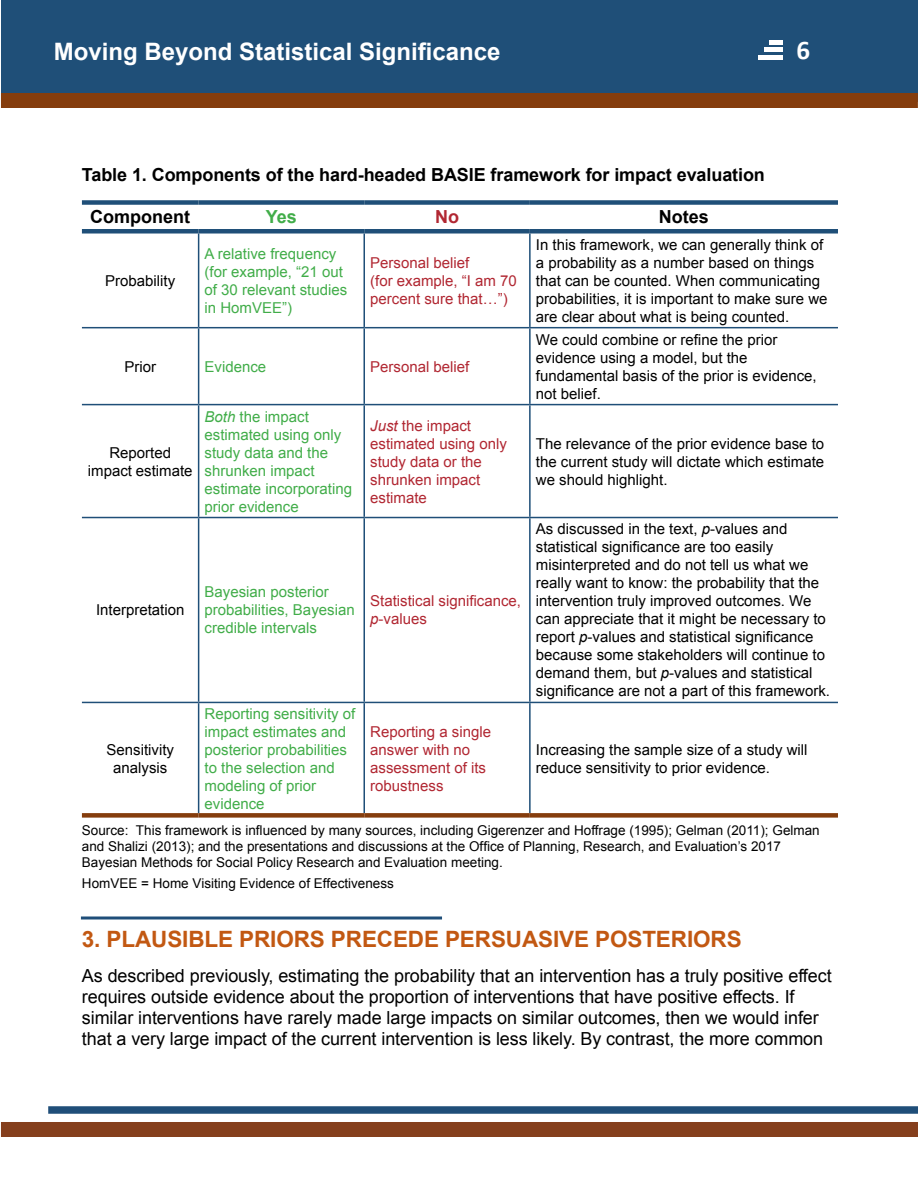
<style>
.page{position:relative;width:918px;height:1188px;background:#fff}
.page>*{position:absolute;margin:0;border:0;box-sizing:border-box;transform-origin:0 0}
.t1{font:700 27px "Calibri";color:#fff}
.t2{font:700 24px "Arial";color:#fff}
.t3{font:700 22.5px "Arial";letter-spacing:-.005em;color:#c25812}
.t4{font:18px/21px "Arial";letter-spacing:-.005em;color:#000}
.t5{font:700 18px "Arial";letter-spacing:-.005em;color:#000}
.t6{font:700 18px "Arial";color:#41ad49}
.t7{font:700 18px "Arial";color:#b12732}
.t8{font:15px/18px "Arial";color:#000}
.t9{font:15px/18px "Arial";color:#41ad49}
.t10{font:15px/18px "Arial";color:#b12732}
.t11{font:13.5px/16.2px "Arial";color:#000}
.s1{font-style:italic}
</style>
<div class="page">
<div style="left:1px;top:0;width:917px;height:102px;background:#1f4f78"></div>
<div style="left:1px;top:93px;width:917px;height:15px;background:#853d0d"></div>
<hr style="left:769px;top:41px;width:14px;height:4px;background:#fff">
<hr style="left:764px;top:48px;width:19px;height:4px;background:#fff">
<hr style="left:758px;top:55px;width:25px;height:4px;background:#fff">
<div style="left:48px;top:1106px;width:870px;height:8px;background:#1f4e79"></div>
<div style="left:1px;top:1122px;width:917px;height:15px;background:#853f1d"></div>
<svg style="left:81px;top:916px;width:361px;height:4px"></svg>
<div style="left:82px;top:200px;width:117px;height:5px;background:#1f4f78"></div>
<div style="left:199px;top:200px;width:165px;height:5px;background:#1f4f78"></div>
<div style="left:364px;top:200px;width:166px;height:5px;background:#1f4f78"></div>
<div style="left:530px;top:200px;width:308px;height:5px;background:#1f4f78"></div>
<hr style="left:198px;top:234px;width:1px;height:93px;background:#1f4f78">
<hr style="left:363px;top:234px;width:2px;height:93px;background:#1f4f78">
<hr style="left:529px;top:234px;width:2px;height:93px;background:#1f4f78">
<hr style="left:82px;top:327px;width:117px;height:1px;background:#1f4f78">
<hr style="left:199px;top:327px;width:165px;height:1px;background:#1f4f78">
<hr style="left:198px;top:328px;width:1px;height:76px;background:#1f4f78">
<hr style="left:364px;top:327px;width:166px;height:1px;background:#1f4f78">
<hr style="left:363px;top:328px;width:2px;height:76px;background:#1f4f78">
<hr style="left:530px;top:327px;width:308px;height:1px;background:#1f4f78">
<hr style="left:529px;top:328px;width:2px;height:76px;background:#1f4f78">
<hr style="left:82px;top:404px;width:117px;height:1px;background:#1f4f78">
<hr style="left:199px;top:404px;width:165px;height:1px;background:#1f4f78">
<hr style="left:198px;top:405px;width:1px;height:112px;background:#1f4f78">
<hr style="left:364px;top:404px;width:166px;height:1px;background:#1f4f78">
<hr style="left:363px;top:405px;width:2px;height:112px;background:#1f4f78">
<hr style="left:530px;top:404px;width:308px;height:1px;background:#1f4f78">
<hr style="left:529px;top:405px;width:2px;height:112px;background:#1f4f78">
<hr style="left:82px;top:517px;width:117px;height:1px;background:#1f4f78">
<hr style="left:199px;top:517px;width:165px;height:1px;background:#1f4f78">
<hr style="left:198px;top:518px;width:1px;height:184px;background:#1f4f78">
<hr style="left:364px;top:517px;width:166px;height:1px;background:#1f4f78">
<hr style="left:363px;top:518px;width:2px;height:184px;background:#1f4f78">
<hr style="left:530px;top:517px;width:308px;height:1px;background:#1f4f78">
<hr style="left:529px;top:518px;width:2px;height:184px;background:#1f4f78">
<hr style="left:82px;top:702px;width:117px;height:1px;background:#1f4f78">
<div style="left:82px;top:813px;width:117px;height:5px;background:#853d0d"></div>
<hr style="left:199px;top:702px;width:165px;height:1px;background:#1f4f78">
<hr style="left:198px;top:703px;width:1px;height:110px;background:#1f4f78">
<hr style="left:364px;top:702px;width:166px;height:1px;background:#1f4f78">
<hr style="left:363px;top:703px;width:2px;height:110px;background:#1f4f78">
<hr style="left:530px;top:702px;width:308px;height:1px;background:#1f4f78">
<hr style="left:529px;top:703px;width:2px;height:110px;background:#1f4f78">
<div style="left:199px;top:813px;width:165px;height:5px;background:#853d0d"></div>
<div style="left:364px;top:813px;width:166px;height:5px;background:#853d0d"></div>
<div style="left:530px;top:813px;width:308px;height:5px;background:#853d0d"></div>
<div style="left:82px;top:229px;width:117px;height:5px;background:#1f4f78"></div>
<div style="left:199px;top:229px;width:165px;height:5px;background:#1f4f78"></div>
<div style="left:364px;top:229px;width:166px;height:5px;background:#1f4f78"></div>
<div style="left:530px;top:229px;width:308px;height:5px;background:#1f4f78"></div>
<h2 class="t2" style="left:54px;top:35px;width:448px">Moving Beyond Statistical Significance</h2>
<h1 class="t1" style="left:796px;top:33px;width:15px">6</h1>
<p class="t5" style="left:82px;top:162px;width:685px">Table 1. Components of the hard-headed BASIE framework for impact evaluation</p>
<p class="t5" style="left:90px;top:205px;width:101px">Component</p>
<p class="t6" style="left:266px;top:205px;width:33px">Yes</p>
<p class="t7" style="left:435px;top:205px;width:25px">No</p>
<p class="t5" style="left:659px;top:205px;width:52px">Notes</p>
<p class="t8" style="left:105px;top:272px;width:72px">Probability</p>
<p class="t9" style="left:205px;top:245px;width:144px">A relative frequency (for example, “21 out of 30 relevant studies in HomVEE”)</p>
<p class="t10" style="left:370px;top:254px;width:148px">Personal belief<br>(for example, “I am 70 percent sure that…”)</p>
<p class="t8" style="left:124px;top:357px;width:33px">Prior</p>
<p class="t9" style="left:205px;top:357px;width:63px">Evidence</p>
<p class="t10" style="left:370px;top:357px;width:101px">Personal belief</p>
<p class="t8" style="left:88px;top:443px;width:106px;text-align:center">Reported impact estimate</p>
<p class="t9" style="left:205px;top:407px;width:149px"><span class="s1">Both</span> the impact estimated using only study data and the shrunken impact estimate incorporating prior evidence</p>
<p class="t10" style="left:370px;top:416px;width:138px"><span class="s1">Just</span> the impact estimated using only study data or the shrunken impact estimate</p>
<p class="t8" style="left:96px;top:601px;width:90px">Interpretation</p>
<p class="t9" style="left:205px;top:583px;width:152px">Bayesian posterior probabilities, Bayesian credible intervals</p>
<p class="t10" style="left:370px;top:592px;width:152px">Statistical significance, <span class="s1">p</span>-values</p>
<p class="t8" style="left:107px;top:741px;width:69px;text-align:center">Sensitivity analysis</p>
<p class="t9" style="left:205px;top:705px;width:152px">Reporting sensitivity of impact estimates and posterior probabilities to the selection and modeling of prior evidence</p>
<p class="t10" style="left:370px;top:723px;width:122px">Reporting a single answer with no assessment of its robustness</p>
<p class="t8" style="left:536px;top:236px;width:293px">In this framework, we can generally think of a probability as a number based on things that can be counted. When communicating probabilities, it is important to make sure we are clear about what is being counted.</p>
<p class="t8" style="left:536px;top:330px;width:282px">We could combine or refine the prior evidence using a model, but the fundamental basis of the prior is evidence, not belief.</p>
<p class="t8" style="left:536px;top:434px;width:290px;text-align:justify">The relevance of the prior evidence base to the current study will dictate which estimate we should highlight.</p>
<p class="t8" style="left:536px;top:520px;width:296px">As discussed in the text, <span class="s1">p</span>-values and statistical significance are too easily misinterpreted and do not tell us what we really want to know: the probability that the intervention truly improved outcomes. We can appreciate that it might be necessary to report <span class="s1">p</span>-values and statistical significance because some stakeholders will continue to demand them, but <span class="s1">p</span>-values and statistical significance are not a part of this framework.</p>
<p class="t8" style="left:536px;top:741px;width:273px">Increasing the sample size of a study will reduce sensitivity to prior evidence.</p>
<p class="t11" style="left:82px;top:822px;width:739px">Source: This framework is influenced by many sources, including Gigerenzer and Hoffrage (1995); Gelman (2011); Gelman and Shalizi (2013); and the presentations and discussions at the Office of Planning, Research, and Evaluation’s 2017<br>Bayesian Methods for Social Policy Research and Evaluation meeting.</p>
<p class="t11" style="left:82px;top:875px;width:314px">HomVEE = Home Visiting Evidence of Effectiveness</p>
<h3 class="t3" style="left:82px;top:924px;width:661px">3. PLAUSIBLE PRIORS PRECEDE PERSUASIVE POSTERIORS</h3>
<p class="t4" style="left:82px;top:965px;width:751px">As described previously, estimating the probability that an intervention has a truly positive effect requires outside evidence about the proportion of interventions that have positive effects. If similar interventions have rarely made large impacts on similar outcomes, then we would infer that a very large impact of the current intervention is less likely. By contrast, the more common</p>
</div>
